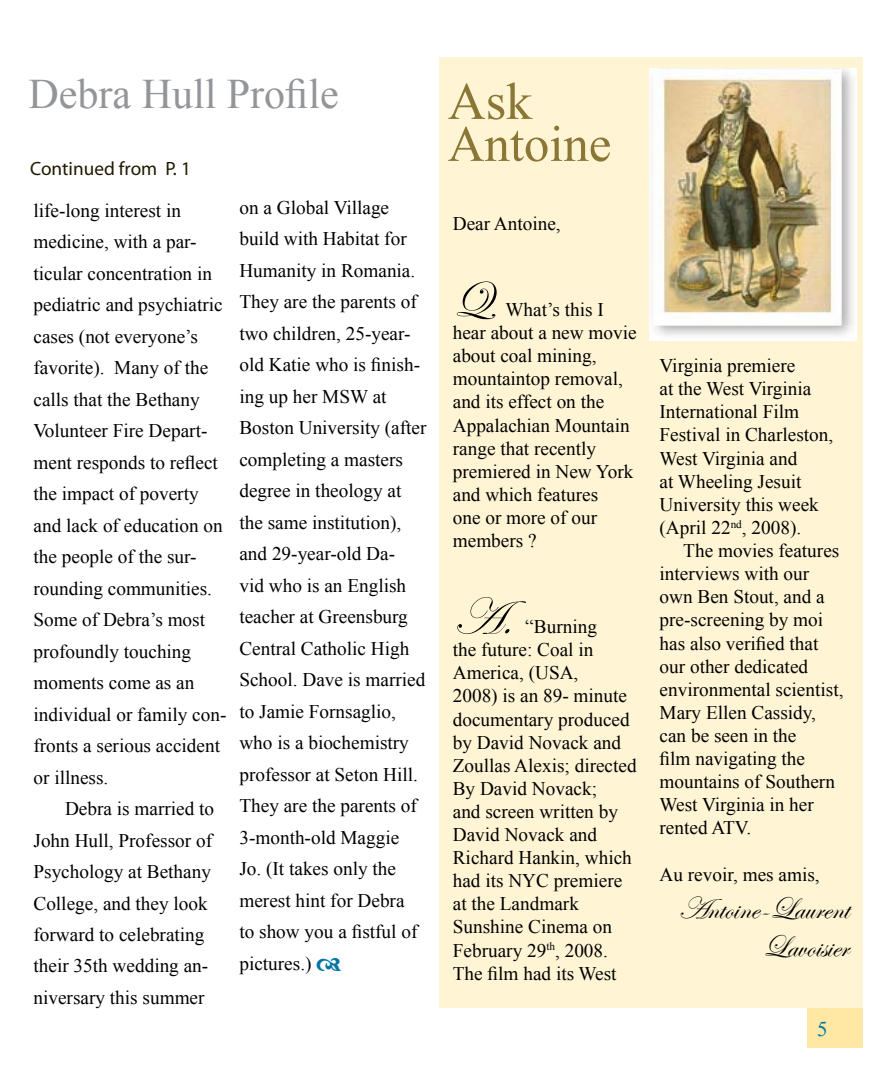
<style>
.page{position:relative;width:882px;height:1071px;background:#fff}
.page>*{position:absolute;margin:0;border:0;box-sizing:border-box;transform-origin:0 0}
.t1{font:52.5px "Times New Roman";color:#8a7736}
.t2{font:52.5px "Edwardian Script ITC";color:#000}
.t3{font:50.75px "Times New Roman";color:#8a7736}
.t4{font:42px "Times New Roman";color:#939598}
.t5{font:31.5px/37.8px "Edwardian Script ITC";color:#000;text-align:right}
.t6{font:21px "Times New Roman";color:#0076a3}
.t7{font:19.25px/31.5px "Times New Roman";color:#000}
.t8{font:19.25px "Myriad Pro";color:#201a00}
.s1{font-family:"Edwardian Script ITC";font-size:52.5px}
.s2{font-size:31.5px}
</style>
<div class="page">
<div style="left:807px;top:1006px;width:55px;height:41px;background:#ffe8a4"></div>
<div style="left:439px;top:57px;width:423px;height:951px;background:#fff5d5"></div>
<img style="left:650px;top:68px;width:206px;height:273px">
<h3 class="t4" style="left:29px;top:66px;width:312px">Debra Hull Profile</h3>
<h1 class="t1" style="left:448px;top:66px;width:86px">Ask</h1>
<h2 class="t3" style="left:448px;top:110px;width:165px">Antoine</h2>
<p class="t8" style="left:30px;top:157px;width:162px">Continued from P. 1</p>
<p class="t7" style="left:34px;top:194px;width:194px">life-long interest in medicine, with a par&shy;ticular concentration in pediatric and psychiatric cases (not everyone’s favorite). Many of the calls that the Bethany<br>Volunteer Fire Depart&shy;ment responds to reflect the impact of poverty and lack of education on the people of the sur&shy;rounding communities.<br>Some of Debra’s most profoundly touching moments come as an individual or family con&shy;fronts a serious accident or illness.</p>
<p class="t7" style="left:34px;top:793px;width:182px;text-indent:31px">Debra is married to<br>John Hull, Professor of<br>Psychology at Bethany<br>College, and they look forward to celebrating their 35th wedding an&shy;niversary this summer</p>
<p class="t7" style="left:239px;top:191px;width:189px">on a Global Village build with Habitat for<br>Humanity in Romania.<br>They are the parents of two children, 25-year&shy;old Katie who is finish&shy;ing up her MSW at<br>Boston University (after completing a masters degree in theology at the same institution), and 29-year-old Da-<br>vid who is an English teacher at Greensburg<br>Central Catholic High<br>School. Dave is married to Jamie Fornsaglio, who is a biochemistry professor at Seton Hill.<br>They are the parents of<br>3-month-old Maggie<br>Jo. (It takes only the merest hint for Debra<br>to show you a fistful of pictures.)</p>
<p class="t7" style="left:453px;top:207px;width:109px">Dear Antoine,</p>
<p class="t7" style="left:453px;top:298px;width:185px;line-height:23.1px"><span class="s1">Q</span><span class="s2">.</span> What’s this I hear about a new movie about coal mining, mountaintop removal, and its effect on the<br>Appalachian Mountain range that recently premiered in New York and which features<br>one or more of our members ?</p>
<h1 class="t2" style="left:453px;top:588px;width:61px">A.</h1>
<p class="t7" style="left:453px;top:615px;width:185px;line-height:23.1px;text-indent:73px">“Burning<br>the future: Coal in<br>America, (USA,<br>2008) is an 89- minute documentary produced by David Novack and<br>Zoullas Alexis; directed<br>By David Novack;<br>and screen written by<br>David Novack and<br>Richard Hankin, which had its NYC premiere at the Landmark<br>Sunshine Cinema on<br>February 29<sup>th</sup>, 2008.<br>The film had its West</p>
<p class="t7" style="left:660px;top:354px;width:175px;line-height:23.1px">Virginia premiere<br>at the West Virginia<br>International Film<br>Festival in Charleston,<br>West Virginia and<br>at Wheeling Jesuit<br>University this week (April 22<sup>nd</sup>, 2008).</p>
<p class="t7" style="left:660px;top:539px;width:185px;line-height:23.1px;text-indent:24px">The movies features interviews with our own Ben Stout, and a pre-screening by moi has also verified that our other dedicated environmental scientist,<br>Mary Ellen Cassidy, can be seen in the<br>film navigating the mountains of Southern<br>West Virginia in her rented ATV.</p>
<p class="t7" style="left:660px;top:858px;width:162px">Au revoir, mes amis,</p>
<h3 class="t5" style="left:678px;top:891px;width:172px">Antoine-Laurent<br>Lavoisier</h3>
<p class="t6" style="left:817px;top:1015px;width:12px">5</p>
</div>
